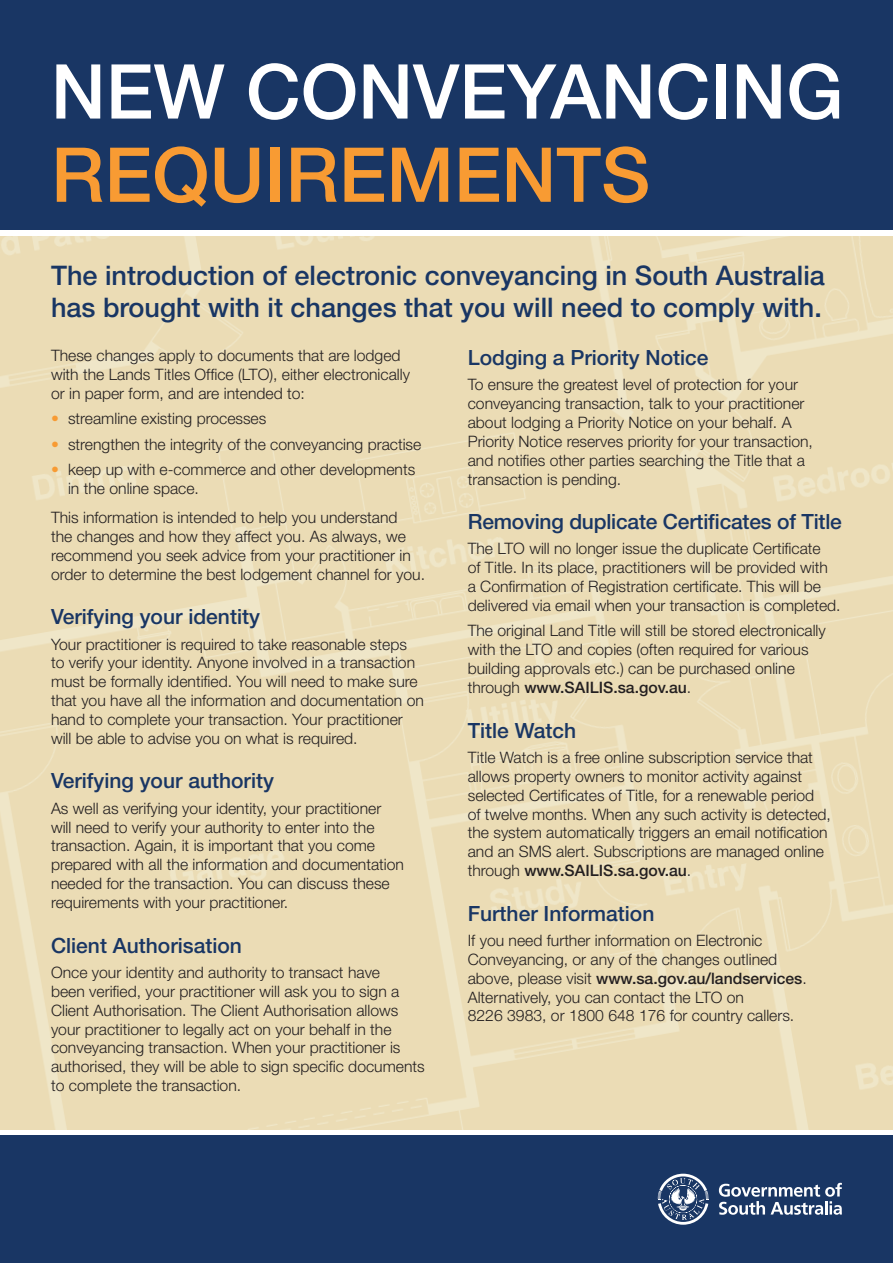
<style>
.page{position:relative;width:893px;height:1263px;background:#fff}
.page>*{position:absolute;margin:0;border:0;box-sizing:border-box;transform-origin:0 0}
.Title_white{font:500 75.75px "Helvetica Neue";color:#fff}
.Title_orange{font:500 75.75px "Helvetica Neue";color:#f89b33}
.intro_body{font:500 27px/32.4px "Helvetica Neue";color:#193664}
.heading{font:500 21px "Helvetica Neue";color:#193664}
.Body{font:300 15.75px/18.9px "Helvetica Neue";color:#231f20}
.Body_after_bullet{font:300 15.75px/18.9px "Helvetica Neue";color:#231f20}
.s1{color:#f89b33}
.s2{font-weight:500}
</style>
<div class="page">
<div style="left:0;top:0;width:893px;height:230px;background:#193664"></div>
<div style="left:0;top:1135px;width:893px;height:128px;background:#193664"></div>
<img style="left:0;top:236px;width:893px;height:893px">
<svg style="left:719px;top:1183px;width:123px;height:32px"></svg>
<svg style="left:658px;top:1174px;width:51px;height:51px"></svg>
<p class="Title_white" style="left:51px;top:46px;width:794px">NEW CONVEYANCING</p>
<p class="Title_orange" style="left:51px;top:130px;width:601px">REQUIREMENTS</p>
<p class="intro_body" style="left:51px;top:259px;width:775px">The introduction of electronic conveyancing in South Australia has brought with it changes that you will need to comply with.</p>
<p class="Body" style="left:51px;top:346px;width:360px">These changes apply to documents that are lodged with the Lands Titles Office (LTO), either electronically or in paper form, and are intended to:</p>
<p class="Body" style="left:51px;top:409px;width:217px"><span class="s1">•</span> streamline existing processes</p>
<p class="Body" style="left:51px;top:434px;width:372px"><span class="s1">•</span> strengthen the integrity of the conveyancing practise</p>
<p class="Body" style="left:68px;top:459px;width:349px;text-indent:-17px"><span class="s1">•</span> keep up with e-commerce and other developments in the online space.</p>
<p class="Body_after_bullet" style="left:51px;top:508px;width:376px">This information is intended to help you understand<br>the changes and how they affect you. As always, we recommend you seek advice from your practitioner in order to determine the best lodgement channel for you.</p>
<p class="heading" style="left:51px;top:604px;width:210px">Verifying your identity</p>
<p class="Body" style="left:51px;top:634px;width:374px">Your practitioner is required to take reasonable steps to verify your identity. Anyone involved in a transaction must be formally identified. You will need to make sure that you have all the information and documentation on hand to complete your transaction. Your practitioner will be able to advise you on what is required.</p>
<p class="heading" style="left:51px;top:768px;width:224px">Verifying your authority</p>
<p class="Body" style="left:51px;top:798px;width:355px">As well as verifying your identity, your practitioner will need to verify your authority to enter into the transaction. Again, it is important that you come prepared with all the information and documentation needed for the transaction. You can discuss these requirements with your practitioner.</p>
<p class="heading" style="left:51px;top:932px;width:192px">Client Authorisation</p>
<p class="Body" style="left:51px;top:962px;width:375px">Once your identity and authority to transact have<br>been verified, your practitioner will ask you to sign a Client Authorisation. The Client Authorisation allows your practitioner to legally act on your behalf in the conveyancing transaction. When your practitioner is authorised, they will be able to sign specific documents to complete the transaction.</p>
<p class="heading" style="left:468px;top:345px;width:242px">Lodging a Priority Notice</p>
<p class="Body" style="left:468px;top:375px;width:347px">To ensure the greatest level of protection for your conveyancing transaction, talk to your practitioner about lodging a Priority Notice on your behalf. A Priority Notice reserves priority for your transaction, and notifies other parties searching the Title that a transaction is pending.</p>
<p class="heading" style="left:468px;top:509px;width:376px">Removing duplicate Certificates of Title</p>
<p class="Body" style="left:468px;top:539px;width:374px">The LTO will no longer issue the duplicate Certificate<br>of Title. In its place, practitioners will be provided with<br>a Confirmation of Registration certificate. This will be delivered via email when your transaction is completed.</p>
<p class="Body" style="left:468px;top:621px;width:360px">The original Land Title will still be stored electronically with the LTO and copies (often required for various building approvals etc.) can be purchased online through <span class="s2">www.SAILIS.sa.gov.au</span>.</p>
<p class="heading" style="left:468px;top:717px;width:110px">Title Watch</p>
<p class="Body" style="left:468px;top:747px;width:365px">Title Watch is a free online subscription service that allows property owners to monitor activity against selected Certificates of Title, for a renewable period of twelve months. When any such activity is detected, the system automatically triggers an email notification and an SMS alert. Subscriptions are managed online through <span class="s2">www.SAILIS.sa.gov.au</span>.</p>
<p class="heading" style="left:468px;top:900px;width:188px">Further Information</p>
<p class="Body" style="left:468px;top:930px;width:341px">If you need further information on Electronic Conveyancing, or any of the changes outlined above, please visit <span class="s2">www.sa.gov.au/landservices</span>.<br>Alternatively, you can contact the LTO on<br>8226 3983, or 1800 648 176 for country callers.</p>
</div>
